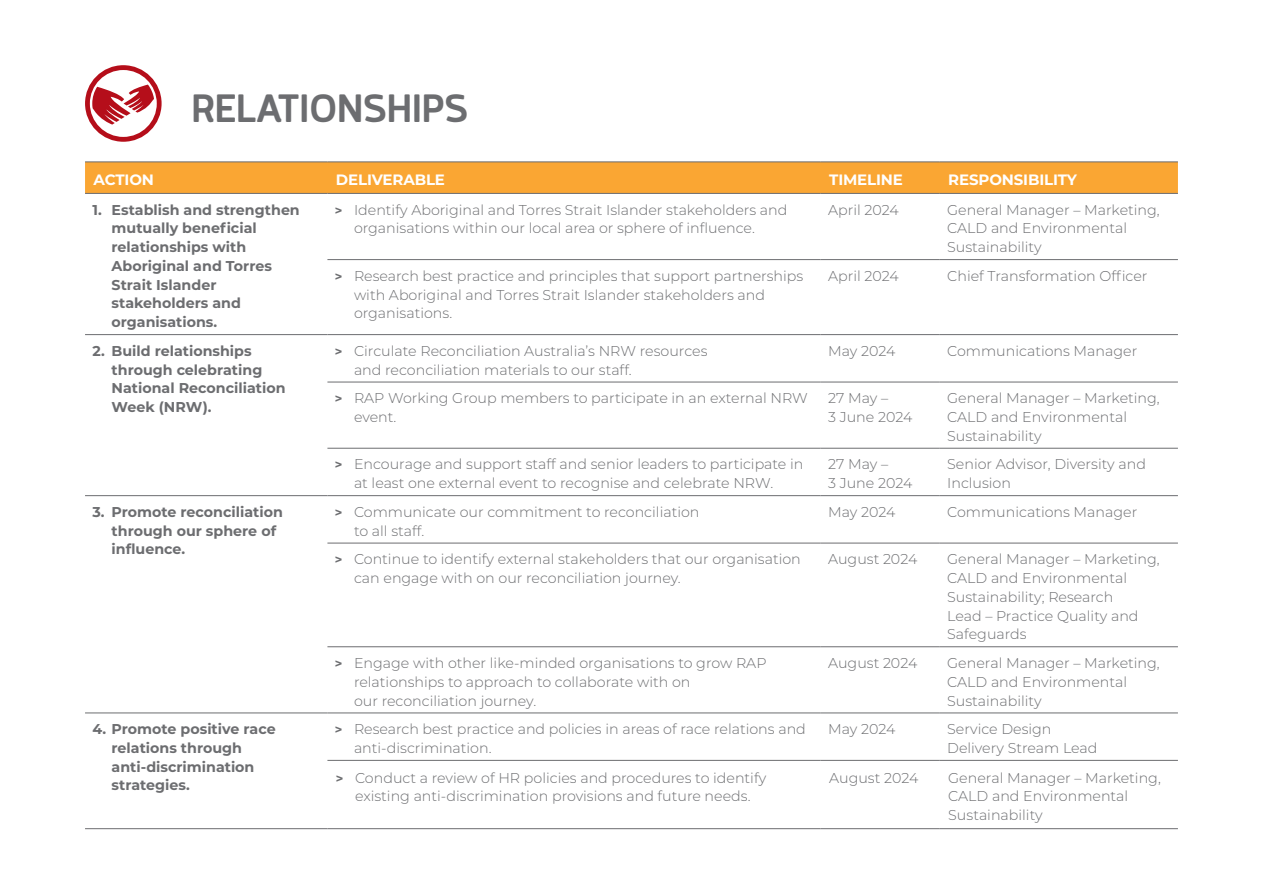
<style>
.page{position:relative;width:1263px;height:893px;background:#fff}
.page>*{position:absolute;margin:0;border:0;box-sizing:border-box;transform-origin:0 0}
.Page_heading{font:500 48.6px "Mairy";color:#6c6d70}
.Heading_12pt{font:700 15px "Montserrat";letter-spacing:-.01em;color:#fff}
.Body_text_9_5_12_5{font:300 14.25px/18.8px "Montserrat";color:#6c6d70}
.Body_text_9_5_12_5-2{font:700 14.25px/18.8px "Montserrat";color:#6c6d70}
.s1{font-weight:700;font-size:12.75px}
</style>
<div class="page">
<div style="left:85px;top:163px;width:1093px;height:30px;background:#faa633"></div>
<hr style="left:85px;top:162px;width:242px;height:1px;background:#6c6d70">
<hr style="left:327px;top:162px;width:494px;height:1px;background:#6c6d70">
<hr style="left:821px;top:162px;width:119px;height:1px;background:#6c6d70">
<hr style="left:940px;top:162px;width:238px;height:1px;background:#6c6d70">
<hr style="left:85px;top:193px;width:242px;height:1px;background:#6c6d70">
<hr style="left:327px;top:193px;width:494px;height:1px;background:#6c6d70">
<hr style="left:821px;top:193px;width:119px;height:1px;background:#6c6d70">
<hr style="left:940px;top:193px;width:238px;height:1px;background:#6c6d70">
<hr style="left:327px;top:259px;width:494px;height:1px;background:#6c6d70">
<hr style="left:821px;top:259px;width:119px;height:1px;background:#6c6d70">
<hr style="left:940px;top:259px;width:238px;height:1px;background:#6c6d70">
<hr style="left:85px;top:334px;width:242px;height:1px;background:#6c6d70">
<hr style="left:327px;top:334px;width:494px;height:1px;background:#6c6d70">
<hr style="left:821px;top:334px;width:119px;height:1px;background:#6c6d70">
<hr style="left:940px;top:334px;width:238px;height:1px;background:#6c6d70">
<hr style="left:327px;top:382px;width:494px;height:1px;background:#6c6d70">
<hr style="left:821px;top:382px;width:119px;height:1px;background:#6c6d70">
<hr style="left:940px;top:382px;width:238px;height:1px;background:#6c6d70">
<hr style="left:327px;top:448px;width:494px;height:1px;background:#6c6d70">
<hr style="left:821px;top:448px;width:119px;height:1px;background:#6c6d70">
<hr style="left:940px;top:448px;width:238px;height:1px;background:#6c6d70">
<hr style="left:85px;top:495px;width:242px;height:1px;background:#6c6d70">
<hr style="left:327px;top:495px;width:494px;height:1px;background:#6c6d70">
<hr style="left:821px;top:495px;width:119px;height:1px;background:#6c6d70">
<hr style="left:940px;top:495px;width:238px;height:1px;background:#6c6d70">
<hr style="left:327px;top:543px;width:494px;height:1px;background:#6c6d70">
<hr style="left:821px;top:543px;width:119px;height:1px;background:#6c6d70">
<hr style="left:940px;top:543px;width:238px;height:1px;background:#6c6d70">
<hr style="left:327px;top:646px;width:494px;height:1px;background:#6c6d70">
<hr style="left:821px;top:646px;width:119px;height:1px;background:#6c6d70">
<hr style="left:940px;top:646px;width:238px;height:1px;background:#6c6d70">
<hr style="left:85px;top:713px;width:242px;height:1px;background:#6c6d70">
<hr style="left:327px;top:713px;width:494px;height:1px;background:#6c6d70">
<hr style="left:821px;top:713px;width:119px;height:1px;background:#6c6d70">
<hr style="left:940px;top:713px;width:238px;height:1px;background:#6c6d70">
<hr style="left:327px;top:760px;width:494px;height:1px;background:#6c6d70">
<hr style="left:821px;top:760px;width:119px;height:1px;background:#6c6d70">
<hr style="left:940px;top:760px;width:238px;height:1px;background:#6c6d70">
<hr style="left:85px;top:828px;width:242px;height:1px;background:#6c6d70">
<hr style="left:327px;top:828px;width:494px;height:1px;background:#6c6d70">
<hr style="left:821px;top:828px;width:119px;height:1px;background:#6c6d70">
<hr style="left:940px;top:828px;width:238px;height:1px;background:#6c6d70">
<svg style="left:85px;top:65px;width:77px;height:77px"></svg>
<p class="Page_heading" style="left:191px;top:79px;width:278px">RELATIONSHIPS</p>
<p class="Heading_12pt" style="left:94px;top:169px;width:62px">ACTION</p>
<p class="Heading_12pt" style="left:336px;top:169px;width:111px">DELIVERABLE</p>
<p class="Heading_12pt" style="left:829px;top:169px;width:75px">TIMELINE</p>
<p class="Heading_12pt" style="left:948px;top:169px;width:130px">RESPONSIBILITY</p>
<p class="Body_text_9_5_12_5-2" style="left:112px;top:199px;width:190px;text-indent:-19px">1. Establish and strengthen mutually beneficial relationships with<br>Aboriginal and Torres<br>Strait Islander stakeholders and organisations.</p>
<p class="Body_text_9_5_12_5" style="left:354px;top:200px;width:435px;text-indent:-19px"><span class="s1">&gt;</span> Identify Aboriginal and Torres Strait Islander stakeholders and organisations within our local area or sphere of influence.</p>
<p class="Body_text_9_5_12_5" style="left:828px;top:200px;width:72px">April 2024</p>
<p class="Body_text_9_5_12_5" style="left:947px;top:200px;width:214px">General Manager – Marketing,<br>CALD and Environmental<br>Sustainability</p>
<p class="Body_text_9_5_12_5" style="left:354px;top:266px;width:451px;text-indent:-19px"><span class="s1">&gt;</span> Research best practice and principles that support partnerships with Aboriginal and Torres Strait Islander stakeholders and organisations.</p>
<p class="Body_text_9_5_12_5" style="left:828px;top:266px;width:72px">April 2024</p>
<p class="Body_text_9_5_12_5" style="left:947px;top:266px;width:202px">Chief Transformation Officer</p>
<p class="Body_text_9_5_12_5-2" style="left:112px;top:341px;width:175px;text-indent:-19px">2. Build relationships through celebrating<br>National Reconciliation<br>Week (NRW).</p>
<p class="Body_text_9_5_12_5" style="left:354px;top:341px;width:355px;text-indent:-19px"><span class="s1">&gt;</span> Circulate Reconciliation Australia’s NRW resources and reconciliation materials to our staff.</p>
<p class="Body_text_9_5_12_5" style="left:828px;top:341px;width:69px">May 2024</p>
<p class="Body_text_9_5_12_5" style="left:947px;top:341px;width:192px">Communications Manager</p>
<p class="Body_text_9_5_12_5" style="left:354px;top:388px;width:455px;text-indent:-19px"><span class="s1">&gt;</span> RAP Working Group members to participate in an external NRW event.</p>
<p class="Body_text_9_5_12_5" style="left:828px;top:388px;width:86px">27 May –<br>3 June 2024</p>
<p class="Body_text_9_5_12_5" style="left:947px;top:388px;width:214px">General Manager – Marketing,<br>CALD and Environmental<br>Sustainability</p>
<p class="Body_text_9_5_12_5" style="left:354px;top:455px;width:451px;text-indent:-19px"><span class="s1">&gt;</span> Encourage and support staff and senior leaders to participate in at least one external event to recognise and celebrate NRW.</p>
<p class="Body_text_9_5_12_5" style="left:828px;top:455px;width:86px">27 May –<br>3 June 2024</p>
<p class="Body_text_9_5_12_5" style="left:947px;top:455px;width:200px">Senior Advisor, Diversity and<br>Inclusion</p>
<p class="Body_text_9_5_12_5-2" style="left:112px;top:502px;width:173px;text-indent:-19px">3. Promote reconciliation through our sphere of influence.</p>
<p class="Body_text_9_5_12_5" style="left:354px;top:502px;width:347px;text-indent:-19px"><span class="s1">&gt;</span> Communicate our commitment to reconciliation to all staff.</p>
<p class="Body_text_9_5_12_5" style="left:828px;top:502px;width:69px">May 2024</p>
<p class="Body_text_9_5_12_5" style="left:947px;top:502px;width:192px">Communications Manager</p>
<p class="Body_text_9_5_12_5" style="left:354px;top:549px;width:448px;text-indent:-19px"><span class="s1">&gt;</span> Continue to identify external stakeholders that our organisation can engage with on our reconciliation journey.</p>
<p class="Body_text_9_5_12_5" style="left:828px;top:549px;width:91px">August 2024</p>
<p class="Body_text_9_5_12_5" style="left:947px;top:549px;width:214px">General Manager – Marketing,<br>CALD and Environmental<br>Sustainability; Research<br>Lead – Practice Quality and<br>Safeguards</p>
<p class="Body_text_9_5_12_5" style="left:354px;top:653px;width:414px;text-indent:-19px"><span class="s1">&gt;</span> Engage with other like-minded organisations to grow RAP relationships to approach to collaborate with on<br>our reconciliation journey.</p>
<p class="Body_text_9_5_12_5" style="left:828px;top:653px;width:91px">August 2024</p>
<p class="Body_text_9_5_12_5" style="left:947px;top:653px;width:214px">General Manager – Marketing,<br>CALD and Environmental<br>Sustainability</p>
<p class="Body_text_9_5_12_5-2" style="left:112px;top:719px;width:166px;text-indent:-19px">4. Promote positive race relations through anti-discrimination strategies.</p>
<p class="Body_text_9_5_12_5" style="left:354px;top:719px;width:453px;text-indent:-19px"><span class="s1">&gt;</span> Research best practice and policies in areas of race relations and anti-discrimination.</p>
<p class="Body_text_9_5_12_5" style="left:828px;top:719px;width:69px">May 2024</p>
<p class="Body_text_9_5_12_5" style="left:947px;top:719px;width:152px">Service Design<br>Delivery Stream Lead</p>
<p class="Body_text_9_5_12_5" style="left:336px;top:768px;width:432px;text-align:center"><span class="s1">&gt;</span> Conduct a review of HR policies and procedures to identify existing anti-discrimination provisions and future needs.</p>
<p class="Body_text_9_5_12_5" style="left:829px;top:768px;width:91px">August 2024</p>
<p class="Body_text_9_5_12_5" style="left:948px;top:768px;width:214px">General Manager – Marketing,<br>CALD and Environmental<br>Sustainability</p>
</div>
